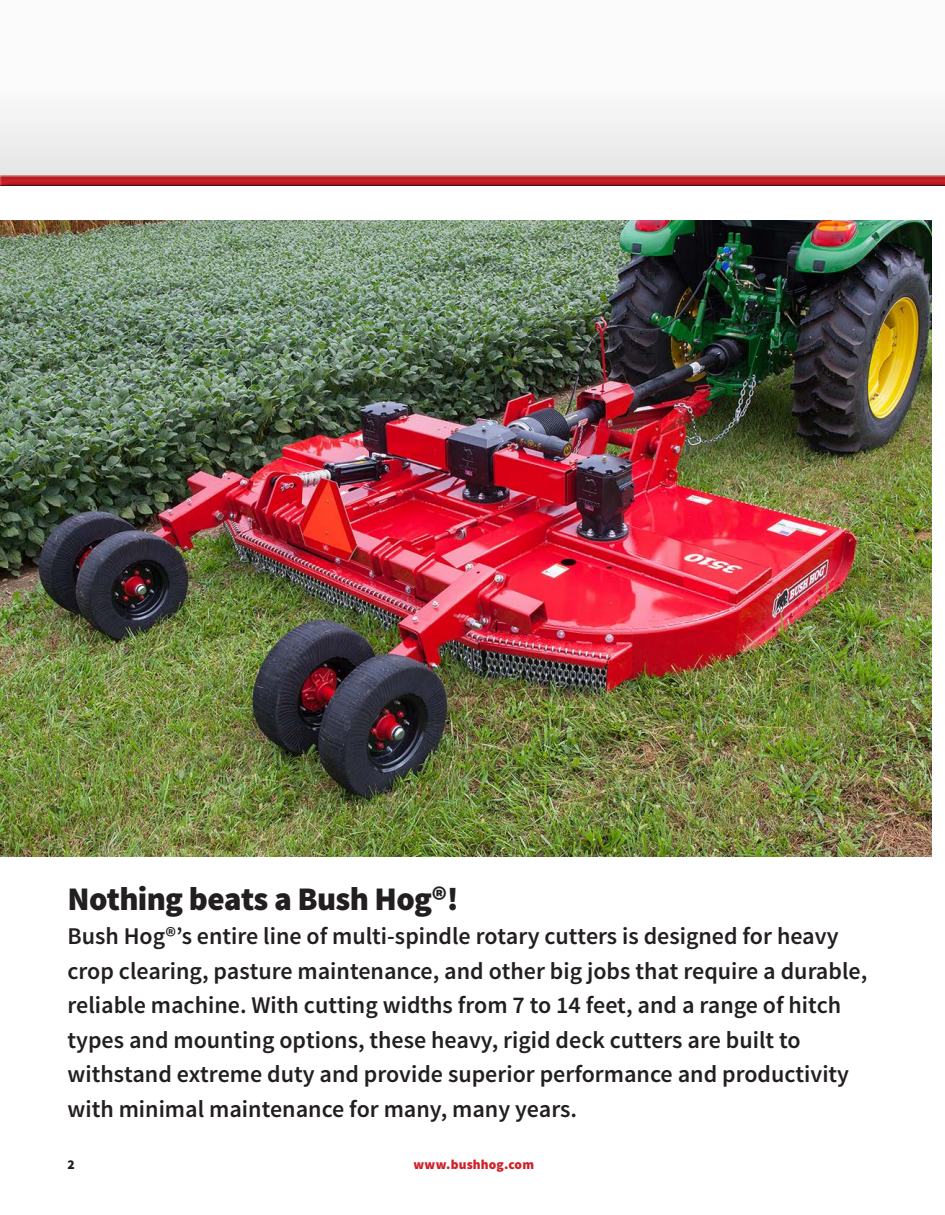
<style>
.page{position:relative;width:945px;height:1215px;background:#fff}
.page>*{position:absolute;margin:0;border:0;box-sizing:border-box;transform-origin:0 0}
.t1{font:900 33px "Source Sans Pro";letter-spacing:-.02em;color:#231f20}
.t2{font:600 24px/34.5px "Source Sans Pro";color:#231f20}
.t3{font:900 13.5px "Source Sans Pro";letter-spacing:.01em;color:#cf2027}
.t4{font:900 13.5px "Source Sans Pro";color:#231f20}
</style>
<div class="page">
<div style="left:0;top:0;width:945px;height:176px;background:#fbfbfb"></div>
<div style="left:0;top:85px;width:945px;height:91px;background:#f0f0f0"></div>
<div style="left:0;top:174px;width:945px;height:13px;background:#e6e6e6"></div>
<div style="left:0;top:175px;width:945px;height:13px;background:#231f20;opacity:.75"></div>
<img style="left:1px;top:220px;width:931px;height:636px">
<img style="left:886px;top:562px;width:46px;height:295px">
<h1 class="t1" style="left:68px;top:877px;width:393px">Nothing beats a Bush Hog®!</h1>
<p class="t2" style="left:68px;top:920px;width:801px">Bush Hog®’s entire line of multi-spindle rotary cutters is designed for heavy crop clearing, pasture maintenance, and other big jobs that require a durable, reliable machine. With cutting widths from 7 to 14 feet, and a range of hitch types and mounting options, these heavy, rigid deck cutters are built to withstand extreme duty and provide superior performance and productivity with minimal maintenance for many, many years.</p>
<p class="t4" style="left:68px;top:1156px;width:9px">2</p>
<p class="t3" style="left:414px;top:1156px;width:122px">www.bushhog.com</p>
</div>
